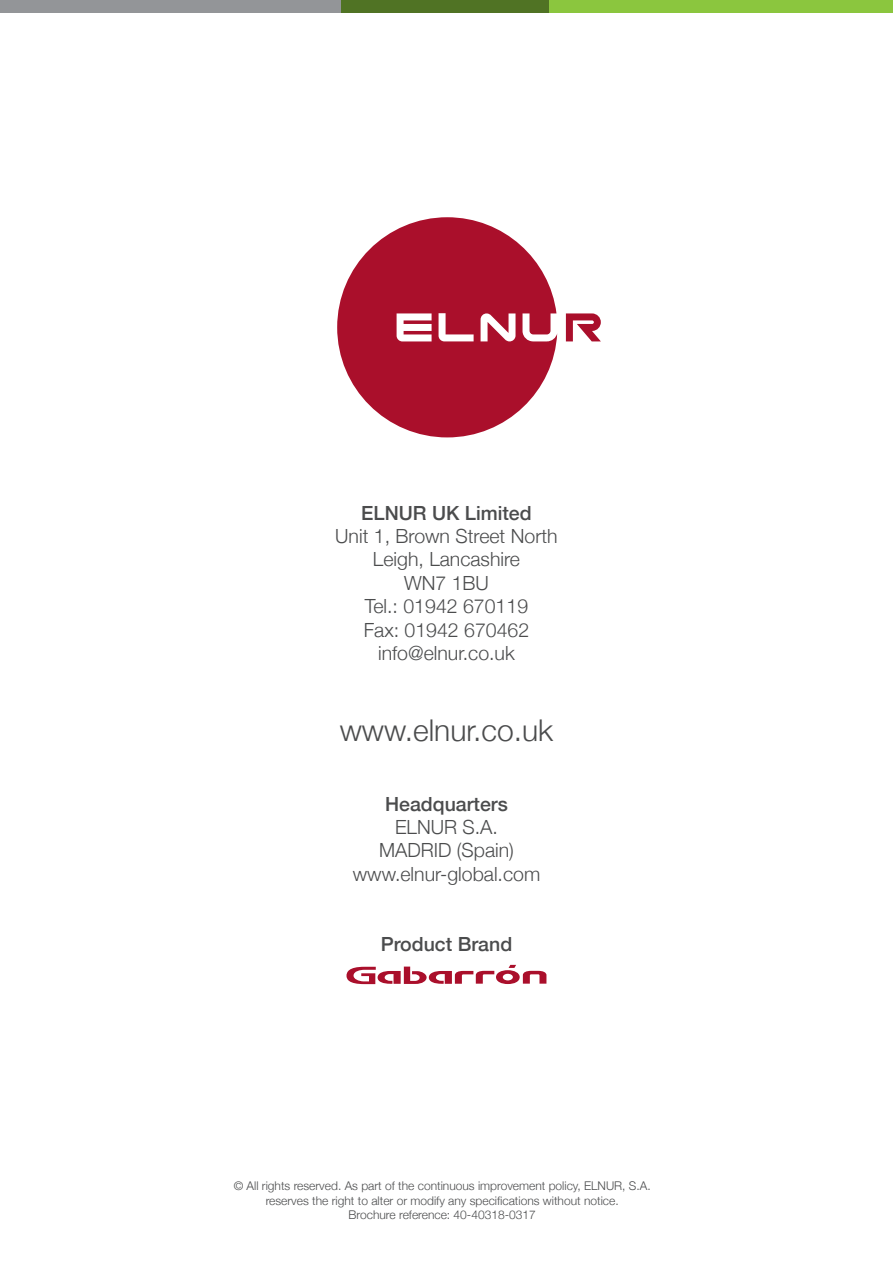
<style>
.page{position:relative;width:893px;height:1263px;background:#fff}
.page>*{position:absolute;margin:0;border:0;box-sizing:border-box;transform-origin:0 0}
.t1{font:300 30px "Helvetica Neue";color:#4b4c4d}
.t2{font:300 19.5px "Helvetica Neue";color:#4b4c4d}
.t3{font:500 19.5px "Helvetica Neue";color:#4b4c4d}
.t4{font:300 12px/14.4px "Helvetica Neue";color:#4b4c4d;text-align:center}
</style>
<div class="page">
<svg style="left:337px;top:217px;width:220px;height:220px;fill:#aa0f2b"></svg>
<svg style="left:566px;top:313px;width:35px;height:28px"></svg>
<div style="left:0;top:0;width:549px;height:13px;background:#939598"></div>
<svg style="left:341px;top:0;width:552px;height:13px;background:#74a634"></svg>
<svg style="left:346px;top:965px;width:200px;height:19px"></svg>
<p class="t3" style="left:361px;top:497px;width:172px">ELNUR UK Limited</p>
<p class="t2" style="left:335px;top:520px;width:224px">Unit 1, Brown Street North</p>
<p class="t2" style="left:373px;top:544px;width:149px">Leigh, Lancashire</p>
<p class="t2" style="left:404px;top:567px;width:86px">WN7 1BU</p>
<p class="t2" style="left:365px;top:591px;width:165px">Tel.: 01942 670119</p>
<p class="t2" style="left:364px;top:614px;width:167px">Fax: 01942 670462</p>
<p class="t2" style="left:378px;top:637px;width:138px">info@elnur.co.uk</p>
<p class="t1" style="left:340px;top:706px;width:215px">www.elnur.co.uk</p>
<p class="t3" style="left:385px;top:788px;width:124px">Headquarters</p>
<p class="t2" style="left:395px;top:811px;width:104px">ELNUR S.A.</p>
<p class="t2" style="left:379px;top:835px;width:136px">MADRID (Spain)</p>
<p class="t2" style="left:353px;top:858px;width:189px">www.elnur-global.com</p>
<p class="t3" style="left:381px;top:928px;width:133px">Product Brand</p>
<p class="t4" style="left:234px;top:1178px;width:419px">© All rights reserved. As part of the continuous improvement policy, ELNUR, S.A.</p>
<p class="t4" style="left:266px;top:1193px;width:354px">reserves the right to alter or modify any specifications without notice.<br>Brochure reference: 40-40318-0317</p>
</div>
